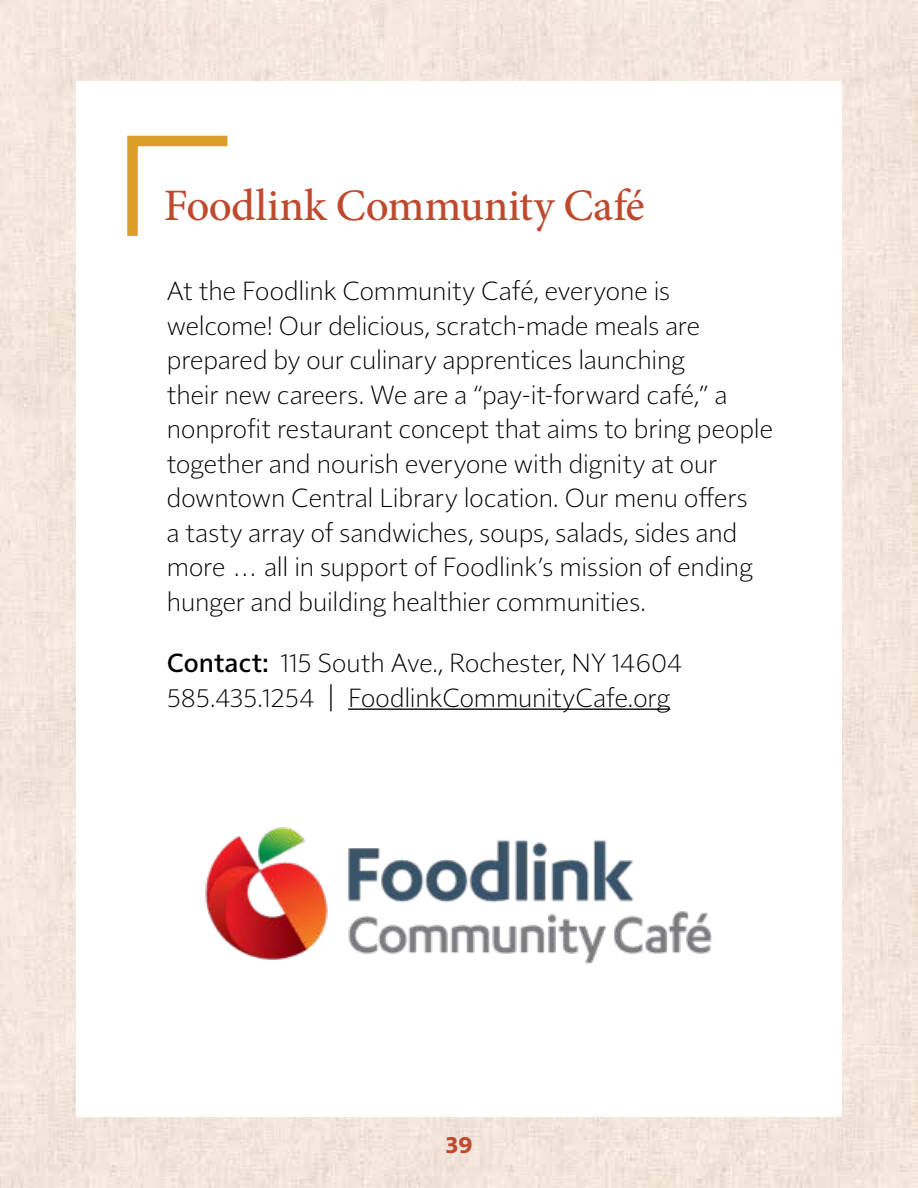
<style>
.page{position:relative;width:918px;height:1188px;background:#fff}
.page>*{position:absolute;margin:0;border:0;box-sizing:border-box;transform-origin:0 0}
.t1{font:500 45px "Minion Pro";letter-spacing:-.005em;color:#be4a2e}
.t2{font:300 27px/34.5px "Solitaire MVB Pro";letter-spacing:-.005em;color:#000}
.t3{font:700 24px "Solitaire MVB Pro";color:#be4b2f}
.s1{font-weight:500}
</style>
<div class="page">
<svg style="left:127px;top:135px;width:101px;height:101px"></svg>
<img style="left:205px;top:827px;width:507px;height:138px">
<hr style="left:348px;top:708px;width:322px;height:2px;background:#000">
<h1 class="t1" style="left:164px;top:175px;width:482px">Foodlink Community Café</h1>
<p class="t2" style="left:167px;top:272px;width:608px">At the Foodlink Community Café, everyone is welcome! Our delicious, scratch-made meals are prepared by our culinary apprentices launching<br>their new careers. We are a “pay-it-forward café,” a nonprofit restaurant concept that aims to bring people together and nourish everyone with dignity at our downtown Central Library location. Our menu offers<br>a tasty array of sandwiches, soups, salads, sides and more … all in support of Foodlink’s mission of ending hunger and building healthier communities.</p>
<p class="t2" style="left:167px;top:644px;width:517px"><span class="s1">Contact:</span> 115 South Ave., Rochester, NY 14604<br>585.435.1254 | FoodlinkCommunityCafe.org</p>
<p class="t3" style="left:445px;top:1128px;width:29px">39</p>
</div>
